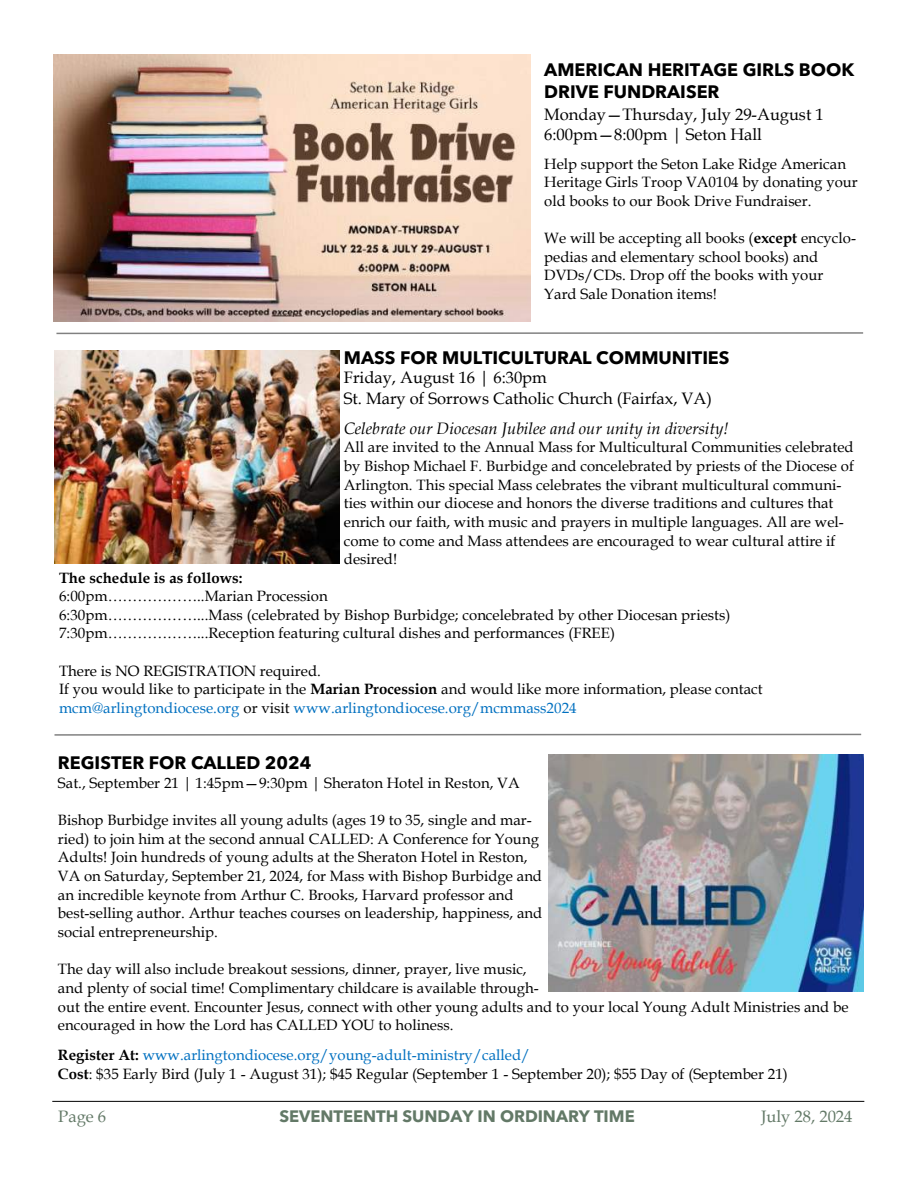
<style>
.page{position:relative;width:918px;height:1188px;background:#fff}
.page>*{position:absolute;margin:0;border:0;box-sizing:border-box;transform-origin:0 0}
.t1{font:700 18px/21.6px "Avenir Next LT Pro";color:#000}
.t2{font:16.5px/20.5px "Book Antiqua";color:#000}
.t3{font:italic 16.5px "Book Antiqua";color:#000}
.t4{font:700 16.5px "Avenir Next LT Pro";color:#637967}
.t5{font:16.5px "Book Antiqua";color:#637967}
.t6{font:15px/18.6px "Book Antiqua";color:#000}
.t7{font:15px "Book Antiqua";color:#0070c0}
.t8{font:700 15px "Book Antiqua";color:#000}
.s1{font-weight:700}
.s2{color:#0070c0}
.s3{font-weight:700;color:#000}
</style>
<div class="page">
<hr style="left:52px;top:1101px;width:812px;height:1px;background:#000">
<svg style="left:56px;top:332px;width:808px;height:3px"></svg>
<img style="left:548px;top:755px;width:316px;height:236px">
<img style="left:55px;top:350px;width:284px;height:214px">
<svg style="left:54px;top:733px;width:808px;height:3px"></svg>
<img style="left:54px;top:54px;width:476px;height:268px">
<p class="t1" style="left:544px;top:59px;width:312px">AMERICAN HERITAGE GIRLS BOOK<br>DRIVE FUNDRAISER</p>
<p class="t2" style="left:544px;top:104px;width:281px">Monday—Thursday, July 29-August 1<br>6:00pm—8:00pm | Seton Hall</p>
<p class="t6" style="left:544px;top:155px;width:315px">Help support the Seton Lake Ridge American<br>Heritage Girls Troop VA0104 by donating your old books to our Book Drive Fundraiser.</p>
<p class="t6" style="left:544px;top:229px;width:313px">We will be accepting all books (<span class="s1">except</span> encyclo&shy;pedias and elementary school books) and DVDs/CDs. Drop off the books with your Yard Sale Donation items!</p>
<p class="t1" style="left:344px;top:346px;width:387px">MASS FOR MULTICULTURAL COMMUNITIES</p>
<p class="t2" style="left:344px;top:368px;width:204px">Friday, August 16 | 6:30pm</p>
<p class="t2" style="left:344px;top:388px;width:370px">St. Mary of Sorrows Catholic Church (Fairfax, VA)</p>
<p class="t3" style="left:344px;top:418px;width:386px">Celebrate our Diocesan Jubilee and our unity in diversity!</p>
<p class="t6" style="left:344px;top:438px;width:512px">All are invited to the Annual Mass for Multicultural Communities celebrated by Bishop Michael F. Burbidge and concelebrated by priests of the Diocese of Arlington. This special Mass celebrates the vibrant multicultural communi&shy;ties within our diocese and honors the diverse traditions and cultures that enrich our faith, with music and prayers in multiple languages. All are wel&shy;come to come and Mass attendees are encouraged to wear cultural attire if desired!</p>
<p class="t8" style="left:59px;top:569px;width:185px">The schedule is as follows:</p>
<p class="t6" style="left:59px;top:587px;width:270px">6:00pm………………..Marian Procession</p>
<p class="t6" style="left:59px;top:606px;width:673px">6:30pm………………...Mass (celebrated by Bishop Burbidge; concelebrated by other Diocesan priests)</p>
<p class="t6" style="left:59px;top:624px;width:558px">7:30pm………………...Reception featuring cultural dishes and performances (FREE)</p>
<p class="t6" style="left:59px;top:662px;width:263px">There is NO REGISTRATION required.</p>
<p class="t6" style="left:59px;top:680px;width:705px">If you would like to participate in the <span class="s1">Marian Procession</span> and would like more information, please contact <span class="s2">mcm@arlingtondiocese.org</span> or visit <span class="s2">www.arlingtondiocese.org/mcmmass2024</span></p>
<p class="t1" style="left:58px;top:752px;width:255px">REGISTER FOR CALLED 2024</p>
<p class="t6" style="left:58px;top:774px;width:463px">Sat., September 21 | 1:45pm—9:30pm | Sheraton Hotel in Reston, VA</p>
<p class="t6" style="left:58px;top:811px;width:486px">Bishop Burbidge invites all young adults (ages 19 to 35, single and mar&shy;ried) to join him at the second annual CALLED: A Conference for Young Adults! Join hundreds of young adults at the Sheraton Hotel in Reston, VA on Saturday, September 21, 2024, for Mass with Bishop Burbidge and an incredible keynote from Arthur C. Brooks, Harvard professor and best-selling author. Arthur teaches courses on leadership, happiness, and social entrepreneurship.</p>
<p class="t6" style="left:58px;top:960px;width:792px">The day will also include breakout sessions, dinner, prayer, live music,<br>and plenty of social time! Complimentary childcare is available through-<br>out the entire event. Encounter Jesus, connect with other young adults and to your local Young Adult Ministries and be encouraged in how the Lord has CALLED YOU to holiness.</p>
<p class="t7" style="left:58px;top:1046px;width:474px"><span class="s3">Register At:</span> www.arlingtondiocese.org/young-adult-ministry/called/</p>
<p class="t6" style="left:58px;top:1064px;width:731px"><span class="s1">Cost</span>: $35 Early Bird (July 1 - August 31); $45 Regular (September 1 - September 20); $55 Day of (September 21)</p>
<p class="t5" style="left:58px;top:1107px;width:49px">Page 6</p>
<p class="t4" style="left:279px;top:1106px;width:357px">SEVENTEENTH SUNDAY IN ORDINARY TIME</p>
<p class="t5" style="left:761px;top:1107px;width:93px">July 28, 2024</p>
</div>
